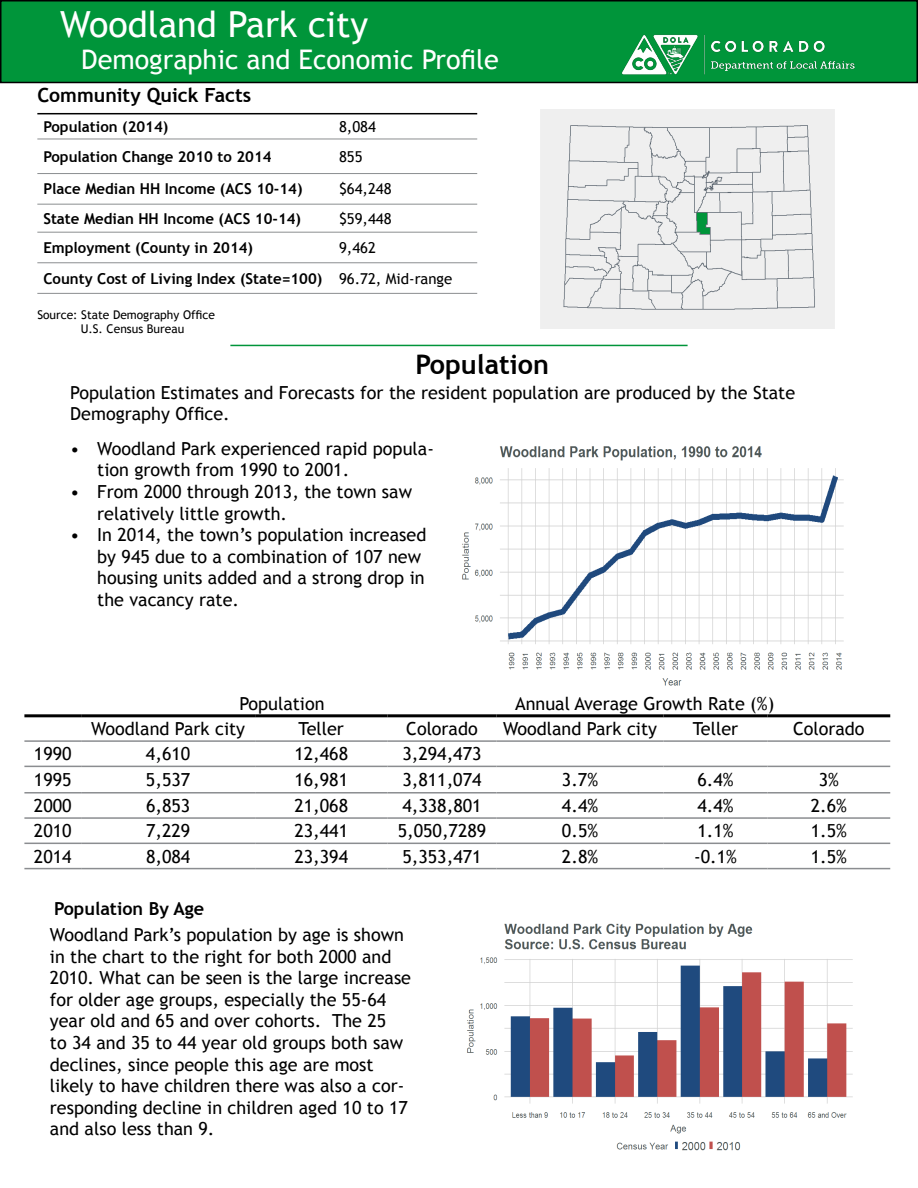
<style>
.page{position:relative;width:918px;height:1188px;background:#fff}
.page>*{position:absolute;margin:0;border:0;box-sizing:border-box;transform-origin:0 0}
.t1{font:36px "Trebuchet MS";color:#fff}
.t2{font:27px "Trebuchet MS";color:#fff}
.t3{font:700 27px "Trebuchet MS";color:#000}
.t4{font:700 19.5px "Trebuchet MS";color:#000}
.t5{font:18px/21.6px "Trebuchet MS";color:#000}
.t6{font:700 18px "Trebuchet MS";color:#000}
.t7{font:700 15px/30.6px "Trebuchet MS";color:#000}
.t8{font:15px "Trebuchet MS";color:#000}
.t9{font:12px/14.4px "Trebuchet MS";color:#000}
.s1{font-weight:400}
</style>
<div class="page">
<div style="left:1px;top:1px;width:916px;height:81px;background:#00953a"></div>
<div style="left:0;top:0;width:918px;height:83px;border:2px solid #000"></div>
<img style="left:622px;top:34px;width:233px;height:41px">
<hr style="left:37px;top:113px;width:296px;height:1px;background:#000">
<hr style="left:333px;top:113px;width:144px;height:1px;background:#000">
<hr style="left:37px;top:139px;width:296px;height:1px;background:#8b8e90">
<hr style="left:333px;top:139px;width:144px;height:1px;background:#8b8e90">
<hr style="left:37px;top:173px;width:296px;height:1px;background:#8b8e90">
<hr style="left:37px;top:204px;width:296px;height:1px;background:#8b8e90">
<hr style="left:37px;top:232px;width:296px;height:1px;background:#8b8e90">
<hr style="left:37px;top:262px;width:296px;height:1px;background:#8b8e90">
<hr style="left:37px;top:293px;width:296px;height:1px;background:#8b8e90">
<hr style="left:333px;top:173px;width:144px;height:1px;background:#8b8e90">
<hr style="left:333px;top:204px;width:144px;height:1px;background:#8b8e90">
<hr style="left:333px;top:232px;width:144px;height:1px;background:#8b8e90">
<hr style="left:333px;top:262px;width:144px;height:1px;background:#8b8e90">
<hr style="left:333px;top:293px;width:144px;height:1px;background:#8b8e90">
<hr style="left:230px;top:345px;width:458px;height:1px;background:#00953a">
<img style="left:466px;top:923px;width:387px;height:228px">
<img style="left:462px;top:446px;width:382px;height:240px">
<hr style="left:24px;top:714px;width:57px;height:3px;background:#000">
<hr style="left:81px;top:714px;width:174px;height:3px;background:#000">
<hr style="left:255px;top:714px;width:132px;height:3px;background:#000">
<hr style="left:387px;top:714px;width:110px;height:3px;background:#000">
<hr style="left:497px;top:714px;width:167px;height:3px;background:#000">
<hr style="left:664px;top:714px;width:103px;height:3px;background:#000">
<hr style="left:767px;top:714px;width:123px;height:3px;background:#000">
<hr style="left:24px;top:740px;width:57px;height:2px;background:#8b8d90">
<hr style="left:81px;top:740px;width:174px;height:2px;background:#8b8d90">
<hr style="left:255px;top:740px;width:132px;height:2px;background:#8b8d90">
<hr style="left:387px;top:740px;width:110px;height:2px;background:#8b8d90">
<hr style="left:497px;top:740px;width:167px;height:2px;background:#8b8d90">
<hr style="left:664px;top:740px;width:103px;height:2px;background:#8b8d90">
<hr style="left:767px;top:740px;width:123px;height:2px;background:#8b8d90">
<hr style="left:24px;top:766px;width:57px;height:1px;background:#8b8d90">
<hr style="left:81px;top:766px;width:174px;height:1px;background:#8b8d90">
<hr style="left:255px;top:766px;width:132px;height:1px;background:#8b8d90">
<hr style="left:387px;top:766px;width:110px;height:1px;background:#8b8d90">
<hr style="left:497px;top:766px;width:167px;height:1px;background:#8b8d90">
<hr style="left:664px;top:766px;width:103px;height:1px;background:#8b8d90">
<hr style="left:767px;top:766px;width:123px;height:1px;background:#8b8d90">
<hr style="left:24px;top:792px;width:57px;height:2px;background:#8b8d90">
<hr style="left:81px;top:792px;width:174px;height:2px;background:#8b8d90">
<hr style="left:255px;top:792px;width:132px;height:2px;background:#8b8d90">
<hr style="left:387px;top:792px;width:110px;height:2px;background:#8b8d90">
<hr style="left:497px;top:792px;width:167px;height:2px;background:#8b8d90">
<hr style="left:664px;top:792px;width:103px;height:2px;background:#8b8d90">
<hr style="left:767px;top:792px;width:123px;height:2px;background:#8b8d90">
<hr style="left:24px;top:817px;width:57px;height:2px;background:#8b8d90">
<hr style="left:81px;top:817px;width:174px;height:2px;background:#8b8d90">
<hr style="left:255px;top:817px;width:132px;height:2px;background:#8b8d90">
<hr style="left:387px;top:817px;width:110px;height:2px;background:#8b8d90">
<hr style="left:497px;top:817px;width:167px;height:2px;background:#8b8d90">
<hr style="left:664px;top:817px;width:103px;height:2px;background:#8b8d90">
<hr style="left:767px;top:817px;width:123px;height:2px;background:#8b8d90">
<hr style="left:24px;top:843px;width:57px;height:1px;background:#8b8d90">
<hr style="left:81px;top:843px;width:174px;height:1px;background:#8b8d90">
<hr style="left:255px;top:843px;width:132px;height:1px;background:#8b8d90">
<hr style="left:387px;top:843px;width:110px;height:1px;background:#8b8d90">
<hr style="left:497px;top:843px;width:167px;height:1px;background:#8b8d90">
<hr style="left:664px;top:843px;width:103px;height:1px;background:#8b8d90">
<hr style="left:767px;top:843px;width:123px;height:1px;background:#8b8d90">
<hr style="left:24px;top:868px;width:57px;height:1px;background:#8b8d90">
<hr style="left:81px;top:868px;width:174px;height:1px;background:#8b8d90">
<hr style="left:255px;top:868px;width:132px;height:1px;background:#8b8d90">
<hr style="left:387px;top:868px;width:110px;height:1px;background:#8b8d90">
<hr style="left:497px;top:868px;width:167px;height:1px;background:#8b8d90">
<hr style="left:664px;top:868px;width:103px;height:1px;background:#8b8d90">
<hr style="left:767px;top:868px;width:123px;height:1px;background:#8b8d90">
<img style="left:540px;top:109px;width:295px;height:220px">
<h1 class="t1" style="left:60px;top:3px;width:310px">Woodland Park city</h1>
<h2 class="t2" style="left:81px;top:44px;width:419px">Demographic and Economic Profile</h2>
<p class="t4" style="left:37px;top:83px;width:216px">Community Quick Facts</p>
<p class="t7" style="left:43px;top:111px;width:127px">Population (2014)</p>
<p class="t8" style="left:339px;top:118px;width:38px">8,084</p>
<p class="t7" style="left:43px;top:141px;width:230px">Population Change 2010 to 2014</p>
<p class="t8" style="left:339px;top:148px;width:25px">855</p>
<p class="t7" style="left:43px;top:174px;width:261px">Place Median HH Income (ACS 10-14)</p>
<p class="t8" style="left:339px;top:180px;width:54px">$64,248</p>
<p class="t7" style="left:43px;top:203px;width:259px">State Median HH Income (ACS 10-14)</p>
<p class="t8" style="left:339px;top:210px;width:54px">$59,448</p>
<p class="t7" style="left:43px;top:232px;width:211px">Employment (County in 2014)</p>
<p class="t7" style="left:43px;top:232px;width:410px;text-indent:296px"><span class="s1">9,462<br></span>County Cost of Living Index (State=100) <span class="s1">96.72, Mid-range</span></p>
<p class="t9" style="left:81px;top:308px;width:136px;text-indent:-43px">Source: State Demography Office<br>U.S. Census Bureau</p>
<h2 class="t3" style="left:415px;top:347px;width:135px">Population</h2>
<p class="t5" style="left:70px;top:382px;width:726px">Population Estimates and Forecasts for the resident population are produced by the State<br>Demography Office.</p>
<p class="t5" style="left:97px;top:438px;width:338px;text-indent:-27px">• Woodland Park experienced rapid popula&shy;tion growth from 1990 to 2001.</p>
<p class="t5" style="left:97px;top:481px;width:316px;text-indent:-27px">• From 2000 through 2013, the town saw relatively little growth.</p>
<p class="t5" style="left:97px;top:524px;width:331px;text-indent:-27px">• In 2014, the town’s population increased by 945 due to a combination of 107 new housing units added and a strong drop in the vacancy rate.</p>
<p class="t5" style="left:239px;top:693px;width:87px">Population</p>
<p class="t5" style="left:515px;top:693px;width:261px">Annual Average Growth Rate (%)</p>
<p class="t5" style="left:91px;top:718px;width:156px">Woodland Park city</p>
<p class="t5" style="left:299px;top:718px;width:47px">Teller</p>
<p class="t5" style="left:406px;top:718px;width:73px">Colorado</p>
<p class="t5" style="left:503px;top:718px;width:156px">Woodland Park city</p>
<p class="t5" style="left:693px;top:718px;width:47px">Teller</p>
<p class="t5" style="left:793px;top:718px;width:73px">Colorado</p>
<p class="t5" style="left:34px;top:743px;width:39px">1990</p>
<p class="t5" style="left:146px;top:743px;width:46px">4,610</p>
<p class="t5" style="left:294px;top:743px;width:55px">12,468</p>
<p class="t5" style="left:402px;top:743px;width:81px">3,294,473</p>
<p class="t5" style="left:34px;top:769px;width:39px">1995</p>
<p class="t5" style="left:146px;top:769px;width:46px">5,537</p>
<p class="t5" style="left:294px;top:769px;width:55px">16,981</p>
<p class="t5" style="left:402px;top:769px;width:81px">3,811,074</p>
<p class="t5" style="left:562px;top:769px;width:38px">3.7%</p>
<p class="t5" style="left:697px;top:769px;width:38px">6.4%</p>
<p class="t5" style="left:819px;top:769px;width:22px">3%</p>
<p class="t5" style="left:34px;top:795px;width:39px">2000</p>
<p class="t5" style="left:146px;top:795px;width:46px">6,853</p>
<p class="t5" style="left:294px;top:795px;width:55px">21,068</p>
<p class="t5" style="left:402px;top:795px;width:81px">4,338,801</p>
<p class="t5" style="left:562px;top:795px;width:38px">4.4%</p>
<p class="t5" style="left:697px;top:795px;width:38px">4.4%</p>
<p class="t5" style="left:811px;top:795px;width:38px">2.6%</p>
<p class="t5" style="left:34px;top:820px;width:39px">2010</p>
<p class="t5" style="left:146px;top:820px;width:46px">7,229</p>
<p class="t5" style="left:294px;top:820px;width:55px">23,441</p>
<p class="t5" style="left:398px;top:820px;width:90px">5,050,7289</p>
<p class="t5" style="left:562px;top:820px;width:38px">0.5%</p>
<p class="t5" style="left:697px;top:820px;width:38px">1.1%</p>
<p class="t5" style="left:811px;top:820px;width:38px">1.5%</p>
<p class="t5" style="left:34px;top:846px;width:39px">2014</p>
<p class="t5" style="left:146px;top:846px;width:46px">8,084</p>
<p class="t5" style="left:294px;top:846px;width:55px">23,394</p>
<p class="t5" style="left:402px;top:846px;width:81px">5,353,471</p>
<p class="t5" style="left:562px;top:846px;width:38px">2.8%</p>
<p class="t5" style="left:694px;top:846px;width:44px">-0.1%</p>
<p class="t5" style="left:811px;top:846px;width:38px">1.5%</p>
<p class="t6" style="left:54px;top:897px;width:152px">Population By Age</p>
<p class="t5" style="left:50px;top:924px;width:363px">Woodland Park’s population by age is shown in the chart to the right for both 2000 and 2010. What can be seen is the large increase for older age groups, especially the 55-64 year old and 65 and over cohorts. The 25<br>to 34 and 35 to 44 year old groups both saw declines, since people this age are most likely to have children there was also a cor&shy;responding decline in children aged 10 to 17 and also less than 9.</p>
</div>
